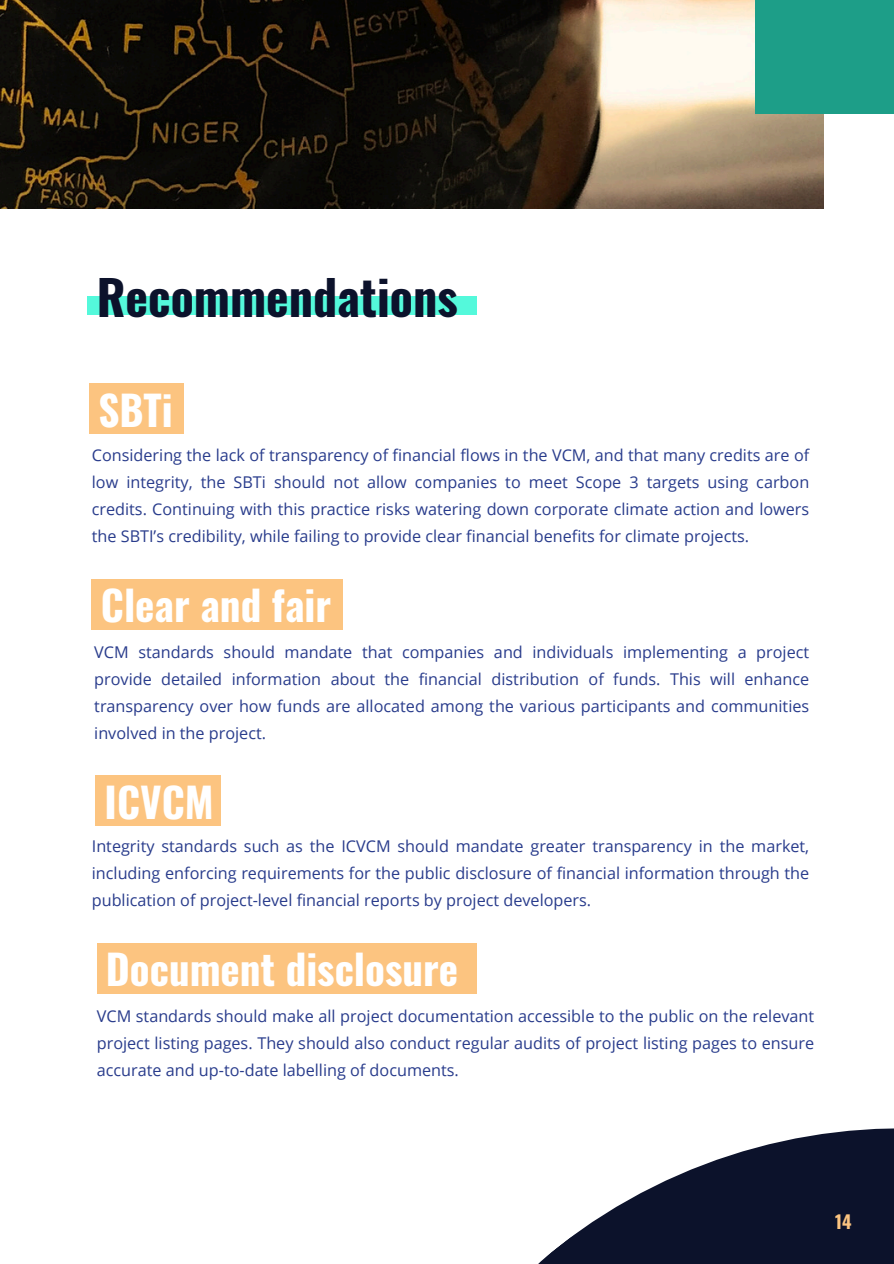
<style>
.page{position:relative;width:894px;height:1264px;background:#fff}
.page>*{position:absolute;margin:0;border:0;box-sizing:border-box;transform-origin:0 0}
.t1{font:700 48px "Oswald";color:#0c122b}
.t2{font:700 41.1px "Oswald";color:#fff}
.t3{font:700 18px "Oswald";color:#fcc480}
.t4{font:16.2px/27px "Open Sans";color:#293c8c;text-align:justify}
</style>
<div class="page">
<img style="left:0;top:0;width:822px;height:208px">
<div style="left:755px;top:0;width:138px;height:113px;background:#1d9e88"></div>
<svg style="left:97px;top:943px;width:796px;height:320px"></svg>
<div style="left:87px;top:296px;width:389px;height:18px;background:#54f9db"></div>
<div style="left:89px;top:383px;width:95px;height:51px;background:#fcc480"></div>
<div style="left:92px;top:579px;width:251px;height:50px;background:#fcc480"></div>
<div style="left:95px;top:775px;width:126px;height:51px;background:#fcc480"></div>
<div style="left:97px;top:942px;width:379px;height:51px;background:#fcc480"></div>
<h1 class="t1" style="left:97px;top:260px;width:362px">Recommendations</h1>
<h3 class="t2" style="left:98px;top:377px;width:76px">SBTi</h3>
<p class="t4" style="left:92px;top:441px;width:718px">Considering the lack of transparency of financial flows in the VCM, and that many credits are of low integrity, the SBTi should not allow companies to meet Scope 3 targets using carbon credits. Continuing with this practice risks watering down corporate climate action and lowers the SBTI’s credibility, while failing to provide clear financial benefits for climate projects.</p>
<h3 class="t2" style="left:101px;top:573px;width:232px">Clear and fair</h3>
<p class="t4" style="left:94px;top:638px;width:716px">VCM standards should mandate that companies and individuals implementing a project provide detailed information about the financial distribution of funds. This will enhance transparency over how funds are allocated among the various participants and communities involved in the project.</p>
<h2 class="t2" style="left:105px;top:769px;width:111px">ICVCM</h2>
<p class="t4" style="left:92px;top:832px;width:718px">Integrity standards such as the ICVCM should mandate greater transparency in the market, including enforcing requirements for the public disclosure of financial information through the publication of project-level financial reports by project developers.</p>
<p class="t2" style="left:106px;top:937px;width:353px">Document disclosure</p>
<h3 class="t4" style="left:97px;top:1002px;width:718px">VCM standards should make all project documentation accessible to the public on the relevant project listing pages. They should also conduct regular audits of project listing pages to ensure accurate and up-to-date labelling of documents.</h3>
<p class="t3" style="left:835px;top:1207px;width:18px">14</p>
</div>
